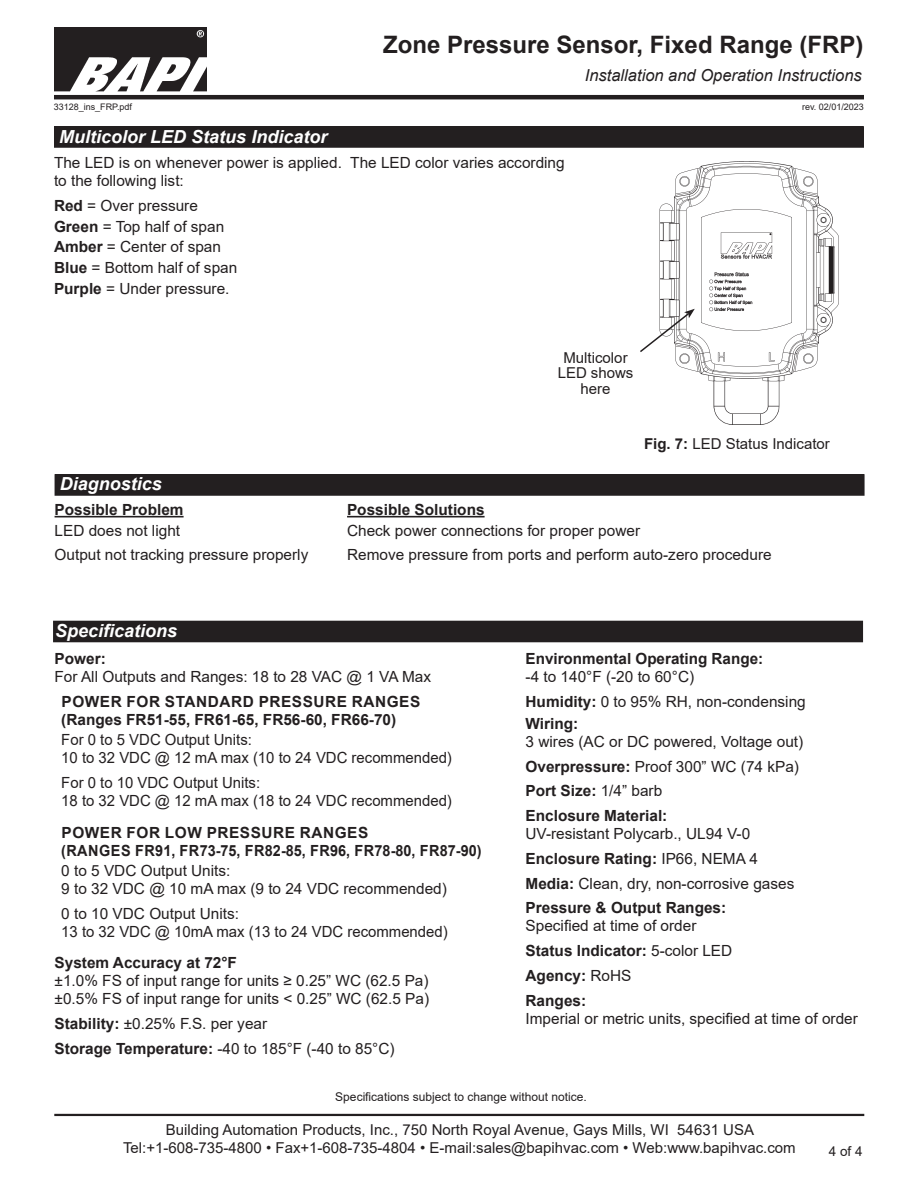
<style>
.page{position:relative;width:918px;height:1188px;background:#fff}
.page>*{position:absolute;margin:0;border:0;box-sizing:border-box;transform-origin:0 0}
.t1{font:700 24px "Arial";color:#231f20}
.Datasheet_Section_Ti{font:italic 700 18px "Arial";color:#fff}
.t2{font:italic 16.5px "Arial";color:#231f20}
.t3{font:15.3px/18px "Arial";color:#231f20}
.t4{font:700 15.3px/18px "Arial";color:#231f20}
.t5{font:700 15.3px "Arial";letter-spacing:.035em;color:#231f20}
.t6{font:700 15.3px "Arial";letter-spacing:.02em;color:#231f20;scale:.94 1}
.t7{font:15px/15.8px "Arial";color:#231f20;text-align:center}
.t8{font:13.5px "Arial";color:#231f20}
.t9{font:12px "Arial";color:#231f20}
.t10{font:9px "Arial";color:#231f20}
.s1{font-weight:700}
.s2{font-weight:400}
</style>
<div class="page">
<hr style="left:54px;top:1114px;width:810px;height:2px;background:#231f20">
<hr style="left:54px;top:95px;width:810px;height:4px;background:#231f20">
<img style="left:54px;top:27px;width:152px;height:64px">
<div style="left:54px;top:621px;width:808px;height:21px;background:#231f20"></div>
<div style="left:55px;top:475px;width:809px;height:20px;background:#231f20"></div>
<div style="left:55px;top:474px;width:810px;height:22px;border:2px solid #231f20"></div>
<hr style="left:55px;top:516px;width:129px;height:1px;background:#231f20">
<hr style="left:347px;top:516px;width:138px;height:1px;background:#231f20">
<div style="left:55px;top:127px;width:808px;height:20px;background:#231f20"></div>
<div style="left:54px;top:126px;width:810px;height:22px;border:2px solid #231f20"></div>
<img style="left:659px;top:161px;width:180px;height:264px">
<svg style="left:640px;top:309px;width:55px;height:45px"></svg>
<p class="t10" style="left:54px;top:100px;width:80px">33128_ins_FRP.pdf</p>
<p class="Datasheet_Section_Ti" style="left:59px;top:124px;width:270px">Multicolor LED Status Indicator</p>
<h1 class="t1" style="left:383px;top:28px;width:482px">Zone Pressure Sensor, Fixed Range (FRP)</h1>
<p class="t2" style="left:585px;top:64px;width:278px">Installation and Operation Instructions</p>
<p class="t10" style="left:802px;top:100px;width:63px">rev. 02/01/2023</p>
<p class="t3" style="left:54px;top:154px;width:512px">The LED is on whenever power is applied. The LED color varies according to the following list:</p>
<p class="t3" style="left:54px;top:196px;width:145px"><span class="s1">Red</span> = Over pressure</p>
<p class="t3" style="left:54px;top:217px;width:172px"><span class="s1">Green</span> = Top half of span</p>
<p class="t3" style="left:54px;top:238px;width:169px"><span class="s1">Amber</span> = Center of span</p>
<p class="t3" style="left:54px;top:258px;width:185px"><span class="s1">Blue</span> = Bottom half of span</p>
<p class="t3" style="left:54px;top:279px;width:177px"><span class="s1">Purple</span> = Under pressure.</p>
<p class="t7" style="left:558px;top:349px;width:77px">Multicolor<br>LED shows here</p>
<p class="t7" style="left:644px;top:436px;width:187px"><span class="s1">Fig. 7:</span> LED Status Indicator</p>
<p class="Datasheet_Section_Ti" style="left:60px;top:472px;width:104px">Diagnostics</p>
<p class="t4" style="left:55px;top:501px;width:131px">Possible Problem</p>
<p class="t4" style="left:347px;top:501px;width:139px">Possible Solutions</p>
<p class="t3" style="left:55px;top:521px;width:127px">LED does not light</p>
<p class="t3" style="left:347px;top:521px;width:295px">Check power connections for proper power</p>
<p class="t3" style="left:55px;top:546px;width:255px">Output not tracking pressure properly</p>
<p class="t3" style="left:347px;top:546px;width:426px">Remove pressure from ports and perform auto-zero procedure</p>
<p class="Datasheet_Section_Ti" style="left:55px;top:619px;width:124px">Specifications</p>
<p class="t4" style="left:55px;top:650px;width:53px">Power:</p>
<p class="t3" style="left:55px;top:667px;width:378px">For All Outputs and Ranges: 18 to 28 VAC @ 1 VA Max</p>
<p class="t5" style="left:62px;top:690px;width:360px">POWER FOR STANDARD PRESSURE RANGES</p>
<p class="t4" style="left:61px;top:710px;width:336px">(Ranges FR51-55, FR61-65, FR56-60, FR66-70)</p>
<p class="t3" style="left:61px;top:731px;width:192px">For 0 to 5 VDC Output Units:</p>
<p class="t3" style="left:61px;top:749px;width:392px">10 to 32 VDC @ 12 mA max (10 to 24 VDC recommended)</p>
<p class="t3" style="left:61px;top:774px;width:200px">For 0 to 10 VDC Output Units:</p>
<p class="t3" style="left:61px;top:792px;width:392px">18 to 32 VDC @ 12 mA max (18 to 24 VDC recommended)</p>
<p class="t5" style="left:62px;top:821px;width:308px">POWER FOR LOW PRESSURE RANGES</p>
<p class="t6" style="left:61px;top:839px;width:449px">(RANGES FR91, FR73-75, FR82-85, FR96, FR78-80, FR87-90)</p>
<p class="t3" style="left:61px;top:862px;width:171px">0 to 5 VDC Output Units:</p>
<p class="t3" style="left:61px;top:880px;width:387px">9 to 32 VDC @ 10 mA max (9 to 24 VDC recommended)</p>
<p class="t3" style="left:61px;top:905px;width:179px">0 to 10 VDC Output Units:</p>
<p class="t3" style="left:61px;top:923px;width:388px">13 to 32 VDC @ 10mA max (13 to 24 VDC recommended)</p>
<p class="t4" style="left:55px;top:954px;width:184px">System Accuracy at 72°F</p>
<p class="t3" style="left:55px;top:972px;width:376px">±1.0% FS of input range for units ≥ 0.25” WC (62.5 Pa)</p>
<p class="t3" style="left:55px;top:990px;width:376px">±0.5% FS of input range for units &lt; 0.25” WC (62.5 Pa)</p>
<p class="t3" style="left:55px;top:1015px;width:214px"><span class="s1">Stability:</span> ±0.25% F.S. per year</p>
<p class="t3" style="left:55px;top:1040px;width:342px"><span class="s1">Storage Temperature:</span> -40 to 185°F (-40 to 85°C)</p>
<p class="t4" style="left:526px;top:650px;width:239px">Environmental Operating Range: <span class="s2">-4 to 140°F (-20 to 60°C)</span></p>
<p class="t3" style="left:526px;top:692px;width:282px"><span class="s1">Humidity:</span> 0 to 95% RH, non-condensing</p>
<p class="t3" style="left:526px;top:714px;width:279px"><span class="s1">Wiring:<br></span>3 wires (AC or DC powered, Voltage out)</p>
<p class="t3" style="left:526px;top:757px;width:275px"><span class="s1">Overpressure:</span> Proof 300” WC (74 kPa)</p>
<p class="t4" style="left:526px;top:782px;width:138px">Port Size: <span class="s2">1/4” barb</span></p>
<p class="t3" style="left:526px;top:807px;width:226px"><span class="s1">Enclosure Material:<br></span>UV-resistant Polycarb., UL94 V-0</p>
<p class="t4" style="left:526px;top:850px;width:234px">Enclosure Rating: <span class="s2">IP66, NEMA 4</span></p>
<p class="t3" style="left:526px;top:874px;width:270px"><span class="s1">Media:</span> Clean, dry, non-corrosive gases</p>
<p class="t4" style="left:526px;top:899px;width:202px">Pressure &amp; Output Ranges:<br><span class="s2">Specified at time of order</span></p>
<p class="t4" style="left:526px;top:942px;width:208px">Status Indicator: <span class="s2">5-color LED</span></p>
<p class="t4" style="left:526px;top:967px;width:107px">Agency: <span class="s2">RoHS</span></p>
<p class="t4" style="left:526px;top:991px;width:62px">Ranges:</p>
<p class="t3" style="left:526px;top:1009px;width:334px">Imperial or metric units, specified at time of order</p>
<p class="t9" style="left:335px;top:1088px;width:253px">Specifications subject to change without notice.</p>
<p class="t7" style="left:123px;top:1121px;width:674px;line-height:18px">Building Automation Products, Inc., 750 North Royal Avenue, Gays Mills, WI 54631 USA<br>Tel:+1-608-735-4800 • Fax+1-608-735-4804 • E-mail:sales@bapihvac.com • Web:www.bapihvac.com</p>
<p class="t8" style="left:829px;top:1142px;width:35px">4 of 4</p>
</div>
